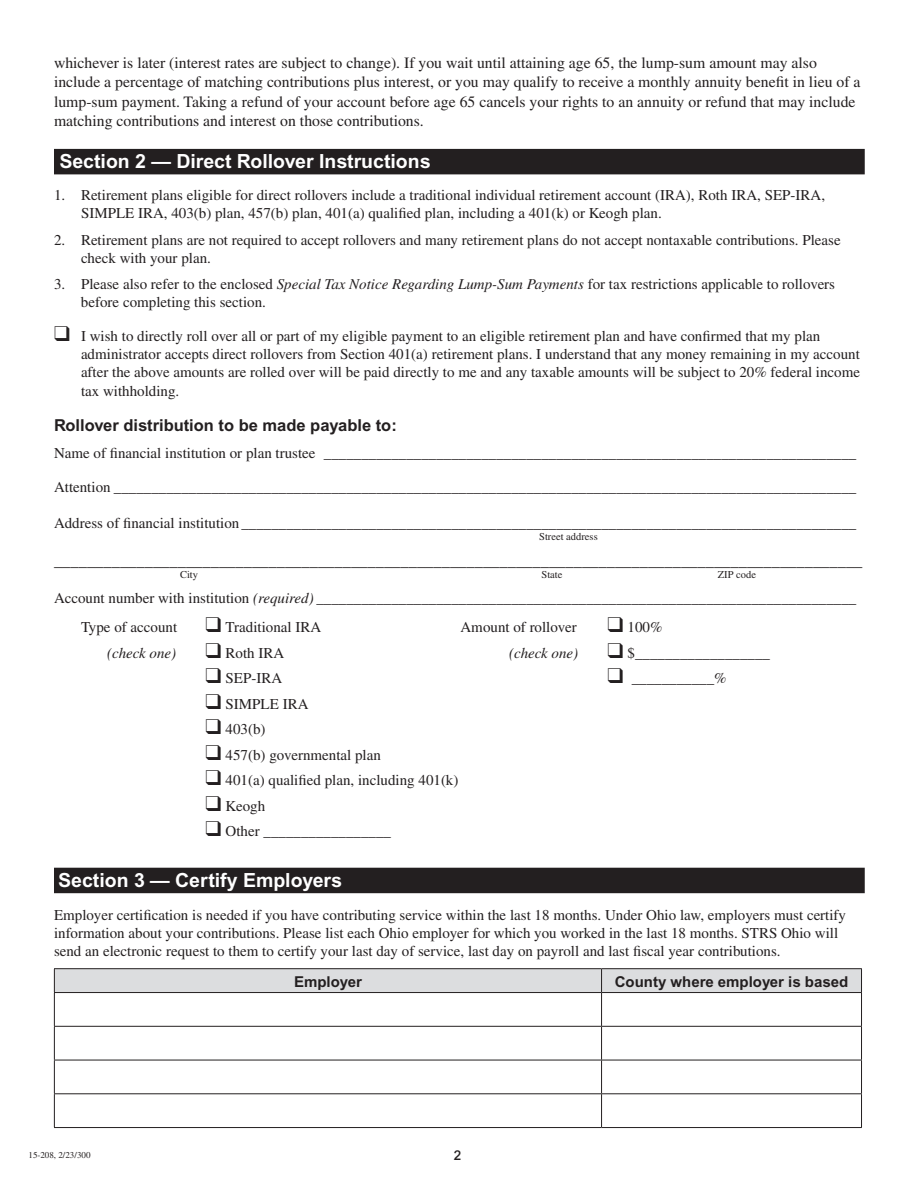
<style>
.page{position:relative;width:918px;height:1188px;background:#fff}
.page>*{position:absolute;margin:0;border:0;box-sizing:border-box;transform-origin:0 0}
.Section_Head_-_13_pt{font:700 19.5px "Arial";color:#fff}
.Body_-_11_5_Times_LT{font:16.5px "Times LT Std";color:#231f20}
.Title_-_14_pt__Arial{font:700 16.5px "Arial";color:#231f20}
.t1{font:15.75px/19.5px "Times LT Std";color:#231f20}
.Body_indent_-_11_5_T{font:15px/18px "Times LT Std";color:#231f20}
.Body_-_11_5_Times_LT-2{font:15px "Times LT Std";color:#231f20}
.t2{font:700 15px "Arial";color:#231f20}
.Body_-_11_5_Times_LT-3{font:italic 15px "Times LT Std";color:#231f20}
.t3{font:500 13.5px "Arial";color:#231f20}
.Line_ID_-_7_pt{font:10.5px "Times LT Std";color:#231f20}
.t4{font:9px "Times LT Std";color:#231f20}
.s1{font-style:italic}
</style>
<div class="page">
<div style="left:54px;top:149px;width:811px;height:25px;background:#231f20"></div>
<div style="left:54px;top:868px;width:811px;height:25px;background:#231f20"></div>
<hr style="left:54px;top:968px;width:548px;height:1px;background:#231f20">
<hr style="left:602px;top:968px;width:260px;height:1px;background:#231f20">
<div style="left:54px;top:969px;width:808px;height:23px;background:#dcdddf"></div>
<hr style="left:54px;top:992px;width:548px;height:1px;background:#231f20">
<hr style="left:54px;top:993px;width:1px;height:33px;background:#231f20">
<hr style="left:602px;top:992px;width:260px;height:1px;background:#231f20">
<hr style="left:601px;top:993px;width:1px;height:33px;background:#231f20">
<hr style="left:861px;top:993px;width:1px;height:33px;background:#231f20">
<hr style="left:54px;top:1026px;width:548px;height:1px;background:#231f20">
<hr style="left:54px;top:1027px;width:1px;height:33px;background:#231f20">
<hr style="left:602px;top:1026px;width:260px;height:1px;background:#231f20">
<hr style="left:601px;top:1027px;width:1px;height:33px;background:#231f20">
<hr style="left:861px;top:1027px;width:1px;height:33px;background:#231f20">
<hr style="left:54px;top:1060px;width:548px;height:1px;background:#231f20">
<hr style="left:54px;top:1060px;width:1px;height:33px;background:#231f20">
<hr style="left:602px;top:1060px;width:260px;height:1px;background:#231f20">
<hr style="left:601px;top:1060px;width:1px;height:33px;background:#231f20">
<hr style="left:861px;top:1060px;width:1px;height:33px;background:#231f20">
<hr style="left:54px;top:1093px;width:548px;height:1px;background:#231f20">
<hr style="left:54px;top:1094px;width:1px;height:33px;background:#231f20">
<hr style="left:602px;top:1093px;width:260px;height:1px;background:#231f20">
<hr style="left:601px;top:1094px;width:1px;height:33px;background:#231f20">
<hr style="left:861px;top:1094px;width:1px;height:33px;background:#231f20">
<hr style="left:54px;top:1127px;width:548px;height:1px;background:#231f20">
<hr style="left:602px;top:1127px;width:260px;height:1px;background:#231f20">
<p class="t1" style="left:54px;top:53px;width:808px">whichever is later (interest rates are subject to change). If you wait until attaining age 65, the lump-sum amount may also include a percentage of matching contributions plus interest, or you may qualify to receive a monthly annuity benefit in lieu of a lump-sum payment. Taking a refund of your account before age 65 cancels your rights to an annuity or refund that may include matching contributions and interest on those contributions.</p>
<p class="Section_Head_-_13_pt" style="left:59px;top:150px;width:373px">Section 2 — Direct Rollover Instructions</p>
<p class="Body_indent_-_11_5_T" style="left:81px;top:186px;width:746px;text-indent:-27px">1. Retirement plans eligible for direct rollovers include a traditional individual retirement account (IRA), Roth IRA, SEP-IRA,<br>SIMPLE IRA, 403(b) plan, 457(b) plan, 401(a) qualified plan, including a 401(k) or Keogh plan.</p>
<p class="Body_indent_-_11_5_T" style="left:81px;top:230px;width:761px;text-indent:-27px">2. Retirement plans are not required to accept rollovers and many retirement plans do not accept nontaxable contributions. Please check with your plan.</p>
<p class="Body_indent_-_11_5_T" style="left:81px;top:275px;width:756px;text-indent:-27px">3. Please also refer to the enclosed <span class="s1">Special Tax Notice Regarding Lump-Sum Payments</span> for tax restrictions applicable to rollovers before completing this section.</p>
<p class="Body_indent_-_11_5_T" style="left:81px;top:326px;width:781px;text-indent:-27px">❑ I wish to directly roll over all or part of my eligible payment to an eligible retirement plan and have confirmed that my plan administrator accepts direct rollovers from Section 401(a) retirement plans. I understand that any money remaining in my account after the above amounts are rolled over will be paid directly to me and any taxable amounts will be subject to 20% federal income</p>
<p class="Body_indent_-_11_5_T" style="left:81px;top:382px;width:100px">tax withholding.</p>
<p class="Title_-_14_pt__Arial" style="left:54px;top:416px;width:344px">Rollover distribution to be made payable to:</p>
<p class="Body_-_11_5_Times_LT-2" style="left:54px;top:445px;width:804px">Name of financial institution or plan trustee _______________________________________________________________________</p>
<p class="Body_-_11_5_Times_LT-2" style="left:54px;top:479px;width:804px">Attention ___________________________________________________________________________________________________</p>
<p class="Body_-_11_5_Times_LT-2" style="left:54px;top:515px;width:804px">Address of financial institution __________________________________________________________________________________</p>
<p class="Line_ID_-_7_pt" style="left:539px;top:531px;width:60px">Street address</p>
<p class="Body_-_11_5_Times_LT" style="left:54px;top:551px;width:810px">__________________________________________________________________________________________________</p>
<p class="Line_ID_-_7_pt" style="left:180px;top:568px;width:20px">City</p>
<p class="Line_ID_-_7_pt" style="left:542px;top:568px;width:22px">State</p>
<p class="Line_ID_-_7_pt" style="left:718px;top:568px;width:40px">ZIP code</p>
<p class="Body_-_11_5_Times_LT-2" style="left:54px;top:590px;width:804px">Account number with institution <span class="s1">(required)</span> ________________________________________________________________________</p>
<p class="Body_-_11_5_Times_LT-2" style="left:81px;top:619px;width:98px">Type of account</p>
<p class="Body_-_11_5_Times_LT-2" style="left:206px;top:619px;width:117px">❑ Traditional IRA</p>
<p class="Body_-_11_5_Times_LT-2" style="left:461px;top:619px;width:118px">Amount of rollover</p>
<p class="Body_-_11_5_Times_LT-2" style="left:608px;top:619px;width:57px">❑ 100%</p>
<p class="Body_-_11_5_Times_LT-3" style="left:107px;top:645px;width:71px">(check one)</p>
<p class="Body_-_11_5_Times_LT-2" style="left:206px;top:644px;width:80px">❑ Roth IRA</p>
<p class="Body_-_11_5_Times_LT-3" style="left:509px;top:645px;width:71px">(check one)</p>
<p class="Body_-_11_5_Times_LT-2" style="left:608px;top:644px;width:164px">❑ $__________________</p>
<p class="Body_-_11_5_Times_LT-2" style="left:206px;top:670px;width:78px">❑ SEP-IRA</p>
<p class="Body_-_11_5_Times_LT-2" style="left:608px;top:670px;width:121px">❑ ___________%</p>
<p class="Body_-_11_5_Times_LT-2" style="left:206px;top:695px;width:105px">❑ SIMPLE IRA</p>
<p class="Body_-_11_5_Times_LT-2" style="left:206px;top:721px;width:62px">❑ 403(b)</p>
<p class="Body_-_11_5_Times_LT-2" style="left:206px;top:746px;width:177px">❑ 457(b) governmental plan</p>
<p class="Body_-_11_5_Times_LT-2" style="left:206px;top:772px;width:254px">❑ 401(a) qualified plan, including 401(k)</p>
<p class="Body_-_11_5_Times_LT-2" style="left:206px;top:797px;width:61px">❑ Keogh</p>
<p class="Body_-_11_5_Times_LT-2" style="left:206px;top:823px;width:187px">❑ Other _________________</p>
<p class="Section_Head_-_13_pt" style="left:58px;top:869px;width:285px">Section 3 — Certify Employers</p>
<p class="Body_indent_-_11_5_T" style="left:54px;top:905px;width:794px">Employer certification is needed if you have contributing service within the last 18 months. Under Ohio law, employers must certify information about your contributions. Please list each Ohio employer for which you worked in the last 18 months. STRS Ohio will send an electronic request to them to certify your last day of service, last day on payroll and last fiscal year contributions.</p>
<p class="t2" style="left:294px;top:972px;width:69px">Employer</p>
<p class="t2" style="left:615px;top:972px;width:235px">County where employer is based</p>
<p class="t4" style="left:28px;top:1149px;width:64px">15-208, 2/23/300</p>
<p class="t3" style="left:454px;top:1147px;width:9px">2</p>
</div>
